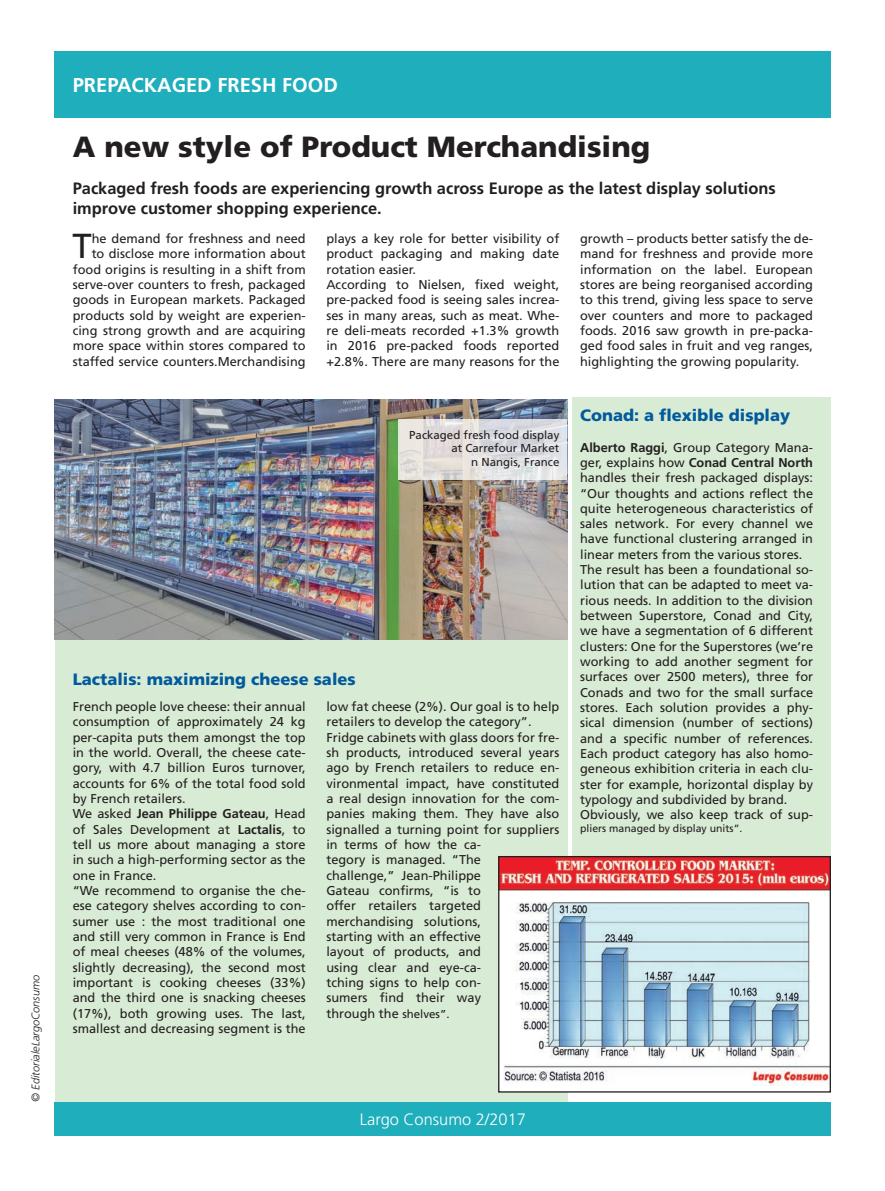
<style>
.page{position:relative;width:885px;height:1191px;background:#fff}
.page>*{position:absolute;margin:0;border:0;box-sizing:border-box;transform-origin:0 0}
.t1{font:34.65px "Frutiger LT Std";color:#231f20}
.t2{font:900 29.25px "Frutiger LT Std";color:#231f20}
.t3{font:700 20.1px "Frutiger LT Std";color:#fff}
.t4{font:700 16.35px/19.6px "Frutiger LT Std";color:#231f20}
.t5{font:900 16.35px "Frutiger LT Std";color:#015a9d}
.t6{font:300 16.35px "Frutiger";color:#fff}
.t7{font:12.75px/15.3px "Frutiger LT Std";color:#231f20}
.t8{font:11.55px/13.8px "Frutiger LT Std";color:#231f20;text-align:right}
.t9{font:italic 300 11.1px "Frutiger LT Std";color:#231f20}
.t10{font:10.5px "Frutiger LT Std";color:#231f20}
.s1{font-weight:700}
.s2{font-size:11.55px}
</style>
<div class="page">
<div style="left:55px;top:639px;width:512px;height:496px;background:#d8ebd4"></div>
<div style="left:55px;top:52px;width:775px;height:66px;background:#1faebc"></div>
<div style="left:55px;top:1101px;width:775px;height:34px;background:#1faebc"></div>
<img style="left:55px;top:399px;width:512px;height:240px">
<svg style="left:399px;top:419px;width:168px;height:60px"></svg>
<div style="left:572px;top:397px;width:258px;height:468px;background:#d8ebd4"></div>
<div style="left:498px;top:856px;width:332px;height:236px;background:#fff"></div>
<img style="left:500px;top:858px;width:328px;height:227px">
<div style="left:498px;top:856px;width:332px;height:236px;border:1px solid #231f20"></div>
<p class="t9" style="left:29px;top:1101px;width:129px;rotate:-90deg">© EditorialeLargoConsumo</p>
<p class="t3" style="left:73px;top:73px;width:266px">PREPACKAGED FRESH FOOD</p>
<p class="t2" style="left:73px;top:129px;width:579px">A new style of Product Merchandising</p>
<p class="t4" style="left:73px;top:179px;width:704px">Packaged fresh foods are experiencing growth across Europe as the latest display solutions improve customer shopping experience.</p>
<p class="t1" style="left:72px;top:226px;width:21px">T</p>
<p class="t7" style="left:73px;top:231px;width:234px;text-align:right">he demand for freshness and need<br>to disclose more information about food origins is resulting in a shift from serve-over counters to fresh, packaged goods in European markets. Packaged products sold by weight are experien&shy;cing strong growth and are acquiring more space within stores compared to staffed service counters.Merchandising</p>
<p class="t7" style="left:326px;top:231px;width:234px">plays a key role for better visibility of product packaging and making date rotation easier.<br>According to Nielsen, fixed weight, pre-packed food is seeing sales increa&shy;ses in many areas, such as meat. Whe&shy;re deli-meats recorded +1.3% growth in 2016 pre-packed foods reported +2.8%. There are many reasons for the</p>
<p class="t7" style="left:580px;top:231px;width:234px;text-align:justify">growth – products better satisfy the de&shy;mand for freshness and provide more information on the label. European stores are being reorganised according to this trend, giving less space to serve over counters and more to packaged foods. 2016 saw growth in pre-packa&shy;ged food sales in fruit and veg ranges, highlighting the growing popularity.</p>
<p class="t8" style="left:409px;top:428px;width:152px">Packaged fresh food display at Carrefour Market<br>n Nangis, France</p>
<p class="t5" style="left:73px;top:669px;width:284px">Lactalis: maximizing cheese sales</p>
<p class="t7" style="left:73px;top:699px;width:234px">French people love cheese: their annual consumption of approximately 24 kg per-capita puts them amongst the top in the world. Overall, the cheese cate&shy;gory, with 4.7 billion Euros turnover, accounts for 6% of the total food sold by French retailers.<br>We asked <span class="s1">Jean Philippe Gateau</span>, Head of Sales Development at <span class="s1">Lactalis</span>, to tell us more about managing a store in such a high-performing sector as the one in France.<br>“We recommend to organise the che&shy;ese category shelves according to con&shy;sumer use : the most traditional one and still very common in France is End of meal cheeses (48% of the volumes, slightly decreasing), the second most important is cooking cheeses (33%) and the third one is snacking cheeses (17%), both growing uses. The last, smallest and decreasing segment is the</p>
<p class="t7" style="left:326px;top:699px;width:234px">low fat cheese (2%). Our goal is to help retailers to develop the category”.<br>Fridge cabinets with glass doors for fre&shy;sh products, introduced several years ago by French retailers to reduce en&shy;vironmental impact, have constituted a real design innovation for the com&shy;panies making them. They have also signalled a turning point for suppliers in terms of how the ca-<br>tegory is managed. “The<br>challenge,” Jean-Philippe<br>Gateau confirms, “is to<br>offer retailers targeted merchandising solutions,<br>starting with an effective<br>layout of products, and<br>using clear and eye-ca-<br>tching signs to help con-<br>sumers find their way<br>through the <span class="s2">shelves”.</span></p>
<p class="t5" style="left:580px;top:405px;width:211px">Conad: a flexible display</p>
<p class="t7" style="left:580px;top:439px;width:234px"><span class="s1">Alberto Raggi</span>, Group Category Mana&shy;ger, explains how <span class="s1">Conad Central North </span>handles their fresh packaged displays: “Our thoughts and actions reflect the quite heterogeneous characteristics of sales network. For every channel we have functional clustering arranged in linear meters from the various stores.<br>The result has been a foundational so&shy;lution that can be adapted to meet va&shy;rious needs. In addition to the division between Superstore, Conad and City, we have a segmentation of 6 different clusters: One for the Superstores (we’re working to add another segment for surfaces over 2500 meters), three for Conads and two for the small surface stores. Each solution provides a phy&shy;sical dimension (number of sections) and a specific number of references.<br>Each product category has also homo&shy;geneous exhibition criteria in each clu&shy;ster for example, horizontal display by typology and subdivided by brand.<br>Obviously, we also keep track of sup-</p>
<p class="t10" style="left:580px;top:822px;width:164px">pliers managed by display units”.</p>
<p class="t6" style="left:360px;top:1110px;width:168px">Largo Consumo 2/2017</p>
</div>
